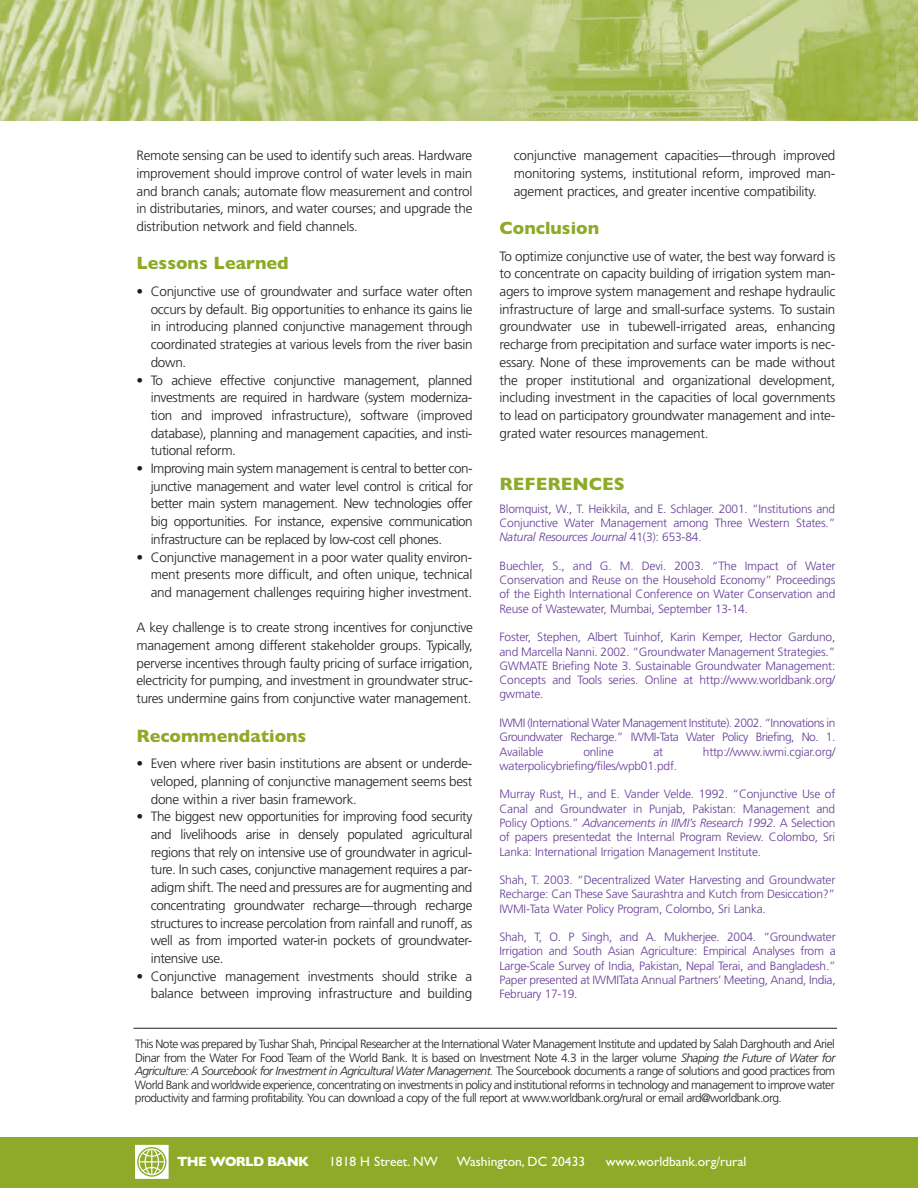
<style>
.page{position:relative;width:918px;height:1188px;background:#fff}
.page>*{position:absolute;margin:0;border:0;box-sizing:border-box;transform-origin:0 0}
.t1{font:700 18px "Gill Sans";color:#8faa28}
.t2{font:300 13.5px/17.7px "Frutiger";letter-spacing:-.015em;color:#231f20;text-align:justify}
.t3{font:13.5px "Gill Sans";color:#fff}
.t4{font:700 13.5px "Gill Sans";letter-spacing:-.055em;color:#fff}
.t5{font:300 12px/14.2px "Frutiger";letter-spacing:-.015em;color:#663d98;text-align:justify}
.t6{font:300 12px/13.5px "Frutiger";letter-spacing:-.045em;color:#231f20;text-align:justify}
.s1{font-style:italic}
</style>
<div class="page">
<img style="left:0;top:0;width:918px;height:121px">
<div style="left:0;top:1137px;width:918px;height:51px;background:#8faa28"></div>
<svg style="left:135px;top:1145px;width:34px;height:34px"></svg>
<hr style="left:134px;top:1028px;width:703px;height:1px;background:#231f20">
<p class="t2" style="left:136px;top:148px;width:337px">Remote sensing can be used to identify such areas. Hardware improvement should improve control of water levels in main and branch canals; automate flow measurement and control in distributaries, minors, and water courses; and upgrade the distribution network and field channels.</p>
<h1 class="t1" style="left:136px;top:253px;width:154px">Lessons Learned</h1>
<p class="t2" style="left:151px;top:284px;width:324px;text-indent:-14px">• Conjunctive use of groundwater and surface water often occurs by default. Big opportunities to enhance its gains lie in introducing planned conjunctive management through coordinated strategies at various levels from the river basin down.</p>
<p class="t2" style="left:151px;top:372px;width:323px;text-indent:-14px">• To achieve effective conjunctive management, planned investments are required in hardware (system moderniza&shy;tion and improved infrastructure), software (improved database), planning and management capacities, and insti&shy;tutional reform.</p>
<p class="t2" style="left:151px;top:461px;width:324px;text-indent:-14px">• Improving main system management is central to better con&shy;junctive management and water level control is critical for better main system management. New technologies offer big opportunities. For instance, expensive communication infrastructure can be replaced by low-cost cell phones.</p>
<p class="t2" style="left:151px;top:549px;width:323px;text-indent:-14px">• Conjunctive management in a poor water quality environ&shy;ment presents more difficult, and often unique, technical and management challenges requiring higher investment.</p>
<p class="t2" style="left:136px;top:620px;width:338px">A key challenge is to create strong incentives for conjunctive management among different stakeholder groups. Typically, perverse incentives through faulty pricing of surface irrigation, electricity for pumping, and investment in groundwater struc&shy;tures undermine gains from conjunctive water management.</p>
<h1 class="t1" style="left:136px;top:725px;width:171px">Recommendations</h1>
<p class="t2" style="left:151px;top:756px;width:323px;text-indent:-14px">• Even where river basin institutions are absent or underde&shy;veloped, planning of conjunctive management seems best done within a river basin framework.</p>
<p class="t2" style="left:151px;top:809px;width:323px;text-indent:-14px">• The biggest new opportunities for improving food security and livelihoods arise in densely populated agricultural regions that rely on intensive use of groundwater in agricul&shy;ture. In such cases, conjunctive management requires a par&shy;adigm shift. The need and pressures are for augmenting and concentrating groundwater recharge—through recharge structures to increase percolation from rainfall and runoff, as well as from imported water-in pockets of groundwater&shy;intensive use.</p>
<p class="t2" style="left:136px;top:968px;width:337px;text-align:right">• Conjunctive management investments should strike a balance between improving infrastructure and building</p>
<p class="t2" style="left:514px;top:148px;width:323px">conjunctive management capacities—through improved monitoring systems, institutional reform, improved man&shy;agement practices, and greater incentive compatibility.</p>
<h1 class="t1" style="left:499px;top:217px;width:101px">Conclusion</h1>
<p class="t2" style="left:499px;top:248px;width:337px">To optimize conjunctive use of water, the best way forward is to concentrate on capacity building of irrigation system man&shy;agers to improve system management and reshape hydraulic infrastructure of large and small-surface systems. To sustain groundwater use in tubewell-irrigated areas, enhancing recharge from precipitation and surface water imports is nec&shy;essary. None of these improvements can be made without the proper institutional and organizational development, including investment in the capacities of local governments to lead on participatory groundwater management and inte&shy;grated water resources management.</p>
<h1 class="t1" style="left:499px;top:473px;width:127px">REFERENCES</h1>
<p class="t5" style="left:499px;top:502px;width:337px">Blomquist, W., T. Heikkila, and E. Schlager. 2001. “Institutions and Conjunctive Water Management among Three Western States.” <span class="s1">Natural Resources Journal</span> 41(3): 653-84.</p>
<p class="t5" style="left:499px;top:560px;width:338px">Buechler, S., and G. M. Devi. 2003. “The Impact of Water Conservation and Reuse on the Household Economy” Proceedings of the Eighth International Conference on Water Conservation and Reuse of Wastewater, Mumbai, September 13-14.</p>
<p class="t5" style="left:499px;top:631px;width:337px">Foster, Stephen, Albert Tuinhof, Karin Kemper, Hector Garduno, and Marcella Nanni. 2002. “Groundwater Management Strategies.” GWMATE Briefing Note 3. Sustainable Groundwater Management:<br>Concepts and Tools series. Online at http://www.worldbank.org/ gwmate.</p>
<p class="t5" style="left:499px;top:717px;width:338px">IWMI (International Water Management Institute). 2002. “Innovations in Groundwater Recharge.” IWMI-Tata Water Policy Briefing, No. 1.<br>Available</p>
<p class="t5" style="left:583px;top:745px;width:32px">online</p>
<p class="t5" style="left:653px;top:745px;width:11px">at</p>
<p class="t5" style="left:703px;top:745px;width:134px">http://www.iwmi.cgiar.org/</p>
<p class="t5" style="left:499px;top:759px;width:179px">waterpolicybriefing/files/wpb01.pdf.</p>
<p class="t5" style="left:499px;top:788px;width:337px">Murray Rust, H., and E. Vander Velde. 1992. “Conjunctive Use of Canal and Groundwater in Punjab, Pakistan: Management and Policy Options.” <span class="s1">Advancements in IIMI’s Research 1992</span>. A Selection of papers presentedat the Internal Program Review. Colombo, Sri Lanka: International Irrigation Management Institute.</p>
<p class="t5" style="left:500px;top:874px;width:337px">Shah, T. 2003. “Decentralized Water Harvesting and Groundwater Recharge: Can These Save Saurashtra and Kutch from Desiccation?” IWMI-Tata Water Policy Program, Colombo, Sri Lanka.</p>
<p class="t5" style="left:500px;top:931px;width:338px">Shah, T, O. P Singh, and A. Mukherjee. 2004. “Groundwater Irrigation and South Asian Agriculture: Empirical Analyses from a Large-Scale Survey of India, Pakistan, Nepal Terai, and Bangladesh.” Paper presented at IWMITata Annual Partners’ Meeting, Anand, India, February 17-19.</p>
<p class="t6" style="left:135px;top:1038px;width:702px">This Note was prepared by Tushar Shah, Principal Researcher at the International Water Management Institute and updated by Salah Darghouth and Ariel Dinar from the Water For Food Team of the World Bank. It is based on Investment Note 4.3 in the larger volume <span class="s1">Shaping the Future of Water for Agriculture: A Sourcebook for Investment in Agricultural Water Management.</span> The Sourcebook documents a range of solutions and good practices from World Bank and worldwide experience, concentrating on investments in policy and institutional reforms in technology and management to improve water productivity and farming profitability. You can download a copy of the full report at www.worldbank.org/rural or email ard@worldbank.org.</p>
<p class="t4" style="left:177px;top:1154px;width:133px">THE WORLD BANK</p>
<p class="t3" style="left:329px;top:1154px;width:110px">1818 H Street. NW</p>
<p class="t3" style="left:457px;top:1154px;width:130px">Washington, DC 20433</p>
<p class="t3" style="left:606px;top:1154px;width:142px">www.worldbank.org/rural</p>
</div>
